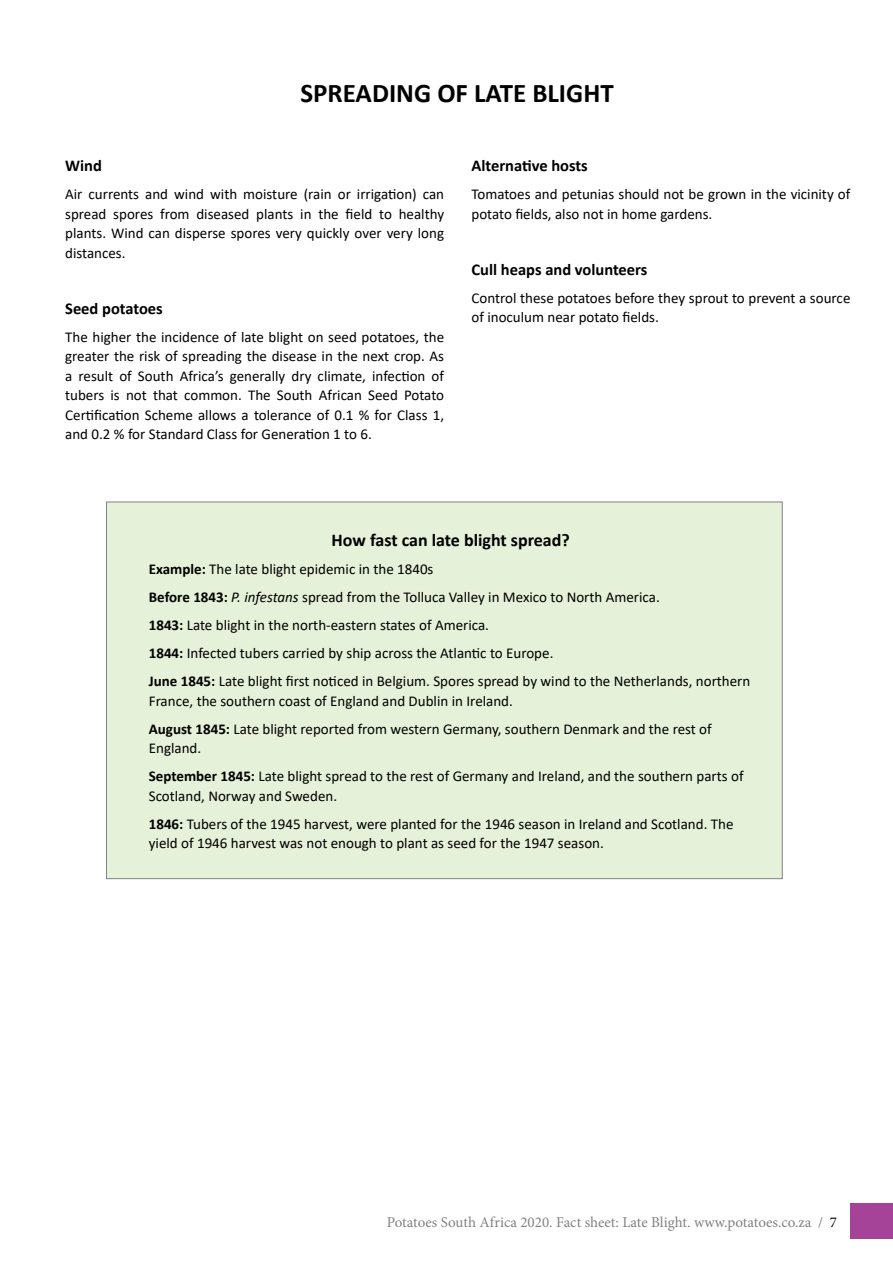
<style>
.page{position:relative;width:893px;height:1263px;background:#fff}
.page>*{position:absolute;margin:0;border:0;box-sizing:border-box;transform-origin:0 0}
.t1{font:700 27px "Calibri";color:#000}
.t2{font:700 18px "Calibri";color:#000}
.t3{font:700 16.5px "Calibri";color:#000}
.t4{font:15px/19.5px "Calibri";color:#000}
.t5{font:15px "Minion Pro";color:#808285}
.s1{font-weight:700}
.s2{font-style:italic}
.s3{color:#000}
</style>
<div class="page">
<div style="left:850px;top:1203px;width:43px;height:36px;background:#a54399"></div>
<div style="left:106px;top:502px;width:676px;height:377px;background:#e5f1d9;border:1px solid #808285"></div>
<h1 class="t1" style="left:300px;top:74px;width:315px">SPREADING OF LATE BLIGHT</h1>
<p class="t3" style="left:65px;top:154px;width:38px">Wind</p>
<p class="t4" style="left:65px;top:184px;width:380px;text-align:justify">Air currents and wind with moisture (rain or irrigation) can spread spores from diseased plants in the field to healthy plants. Wind can disperse spores very quickly over very long distances.</p>
<p class="t3" style="left:65px;top:296px;width:99px">Seed potatoes</p>
<p class="t4" style="left:65px;top:327px;width:380px;text-align:justify">The higher the incidence of late blight on seed potatoes, the greater the risk of spreading the disease in the next crop. As a result of South Africa’s generally dry climate, infection of tubers is not that common. The South African Seed Potato Certification Scheme allows a tolerance of 0.1 % for Class 1, and 0.2 % for Standard Class for Generation 1 to 6.</p>
<p class="t3" style="left:471px;top:154px;width:118px">Alternative hosts</p>
<p class="t4" style="left:471px;top:184px;width:380px">Tomatoes and petunias should not be grown in the vicinity of potato fields, also not in home gardens.</p>
<p class="t3" style="left:471px;top:257px;width:177px">Cull heaps and volunteers</p>
<p class="t4" style="left:471px;top:288px;width:380px">Control these potatoes before they sprout to prevent a source of inoculum near potato fields.</p>
<p class="t2" style="left:332px;top:527px;width:240px">How fast can late blight spread?</p>
<p class="t4" style="left:149px;top:555px;width:603px;line-height:28px"><span class="s1">Example:</span> The late blight epidemic in the 1840s<br><span class="s1">Before 1843:</span> <span class="s2">P. infestans</span> spread from the Tolluca Valley in Mexico to North America.<br><span class="s1">1843:</span> Late blight in the north-eastern states of America.<br><span class="s1">1844:</span> Infected tubers carried by ship across the Atlantic to Europe.<br><span class="s1">June 1845:</span> Late blight first noticed in Belgium. Spores spread by wind to the Netherlands, northern</p>
<p class="t4" style="left:149px;top:686px;width:564px;line-height:28px">France, the southern coast of England and Dublin in Ireland.<br><span class="s1">August 1845:</span> Late blight reported from western Germany, southern Denmark and the rest of</p>
<p class="t4" style="left:149px;top:734px;width:596px;line-height:28px">England.<br><span class="s1">September 1845:</span> Late blight spread to the rest of Germany and Ireland, and the southern parts of</p>
<p class="t4" style="left:149px;top:781px;width:586px;line-height:28px">Scotland, Norway and Sweden.<br><span class="s1">1846:</span> Tubers of the 1945 harvest, were planted for the 1946 season in Ireland and Scotland. The</p>
<p class="t4" style="left:149px;top:833px;width:457px">yield of 1946 harvest was not enough to plant as seed for the 1947 season.</p>
<p class="t5" style="left:387px;top:1212px;width:452px">Potatoes South Africa 2020. Fact sheet: Late Blight. www.potatoes.co.za / <span class="s3">7</span></p>
</div>
